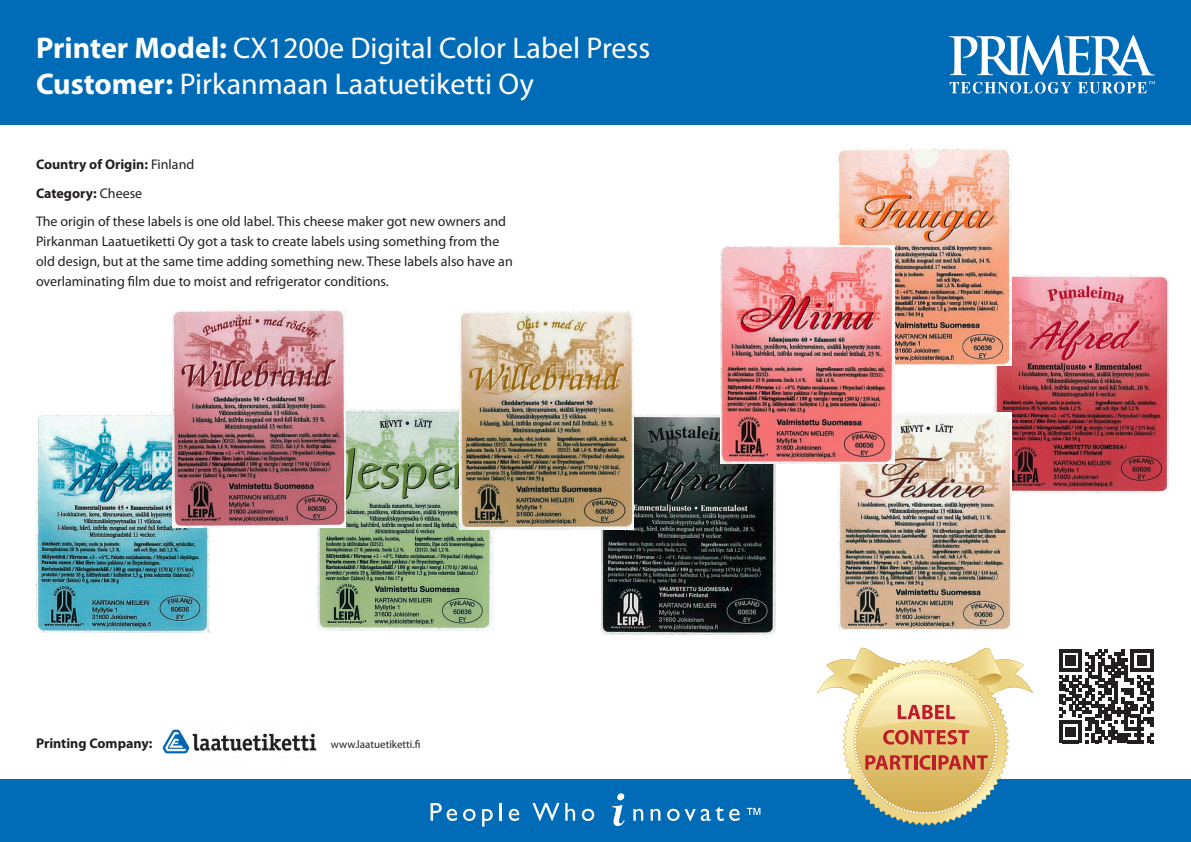
<style>
.page{position:relative;width:1191px;height:842px;background:#fff}
.page>*{position:absolute;margin:0;border:0;box-sizing:border-box;transform-origin:0 0}
.t1{font:30px "Myriad Pro";color:#fff}
.Text_Regular{font:14px/20px "Myriad Pro";color:#231f20}
.Text{font:700 14px "Myriad Pro";color:#231f20}
.t2{font:11px "Myriad Pro";color:#231f20}
.s1{font-weight:700}
.s2{font-weight:400}
</style>
<div class="page">
<div style="left:0;top:779px;width:1191px;height:63px;background:#006bb6"></div>
<div style="left:0;top:0;width:1191px;height:125px;background:#006bb6"></div>
<svg style="left:430px;top:803px;width:27px;height:18px"></svg>
<svg style="left:463px;top:809px;width:12px;height:12px"></svg>
<svg style="left:482px;top:809px;width:11px;height:18px"></svg>
<hr style="left:499px;top:803px;width:3px;height:18px;background:#fff">
<svg style="left:509px;top:809px;width:10px;height:12px"></svg>
<svg style="left:532px;top:803px;width:27px;height:18px"></svg>
<svg style="left:565px;top:803px;width:10px;height:18px"></svg>
<svg style="left:582px;top:809px;width:12px;height:12px"></svg>
<svg style="left:612px;top:793px;width:12px;height:33px"></svg>
<svg style="left:633px;top:809px;width:10px;height:12px"></svg>
<svg style="left:650px;top:809px;width:10px;height:12px"></svg>
<svg style="left:667px;top:807px;width:72px;height:14px"></svg>
<svg style="left:746px;top:808px;width:14px;height:7px"></svg>
<svg style="left:949px;top:35px;width:206px;height:59px"></svg>
<svg style="left:817px;top:647px;width:216px;height:179px"></svg>
<svg style="left:1059px;top:649px;width:94px;height:94px"></svg>
<img style="left:162px;top:729px;width:155px;height:25px">
<img style="left:602px;top:415px;width:173px;height:220px">
<img style="left:36px;top:412px;width:173px;height:220px">
<img style="left:994px;top:275px;width:174px;height:219px">
<img style="left:838px;top:412px;width:173px;height:218px">
<img style="left:836px;top:147px;width:175px;height:219px">
<img style="left:317px;top:410px;width:176px;height:220px">
<img style="left:720px;top:246px;width:174px;height:217px">
<img style="left:173px;top:309px;width:173px;height:218px">
<img style="left:460px;top:310px;width:173px;height:219px">
<p class="t1" style="left:36px;top:30px;width:616px"><span class="s1">Printer Model:</span> CX1200e Digital Color Label Press</p>
<p class="t1" style="left:36px;top:66px;width:499px"><span class="s1">Customer:</span> Pirkanmaan Laatuetiketti Oy</p>
<p class="Text" style="left:36px;top:155px;width:160px">Country of Origin: <span class="s2">Finland</span></p>
<p class="Text" style="left:36px;top:184px;width:108px">Category: <span class="s2">Cheese</span></p>
<p class="Text_Regular" style="left:36px;top:211px;width:478px">The origin of these labels is one old label. This cheese maker got new owners and Pirkanman Laatuetiketti Oy got a task to create labels using something from the old design, but at the same time adding something new. These labels also have an overlaminating film due to moist and refrigerator conditions.</p>
<p class="Text" style="left:36px;top:734px;width:118px">Printing Company:</p>
<p class="t2" style="left:331px;top:737px;width:91px">www.laatuetiketti.fi</p>
</div>
